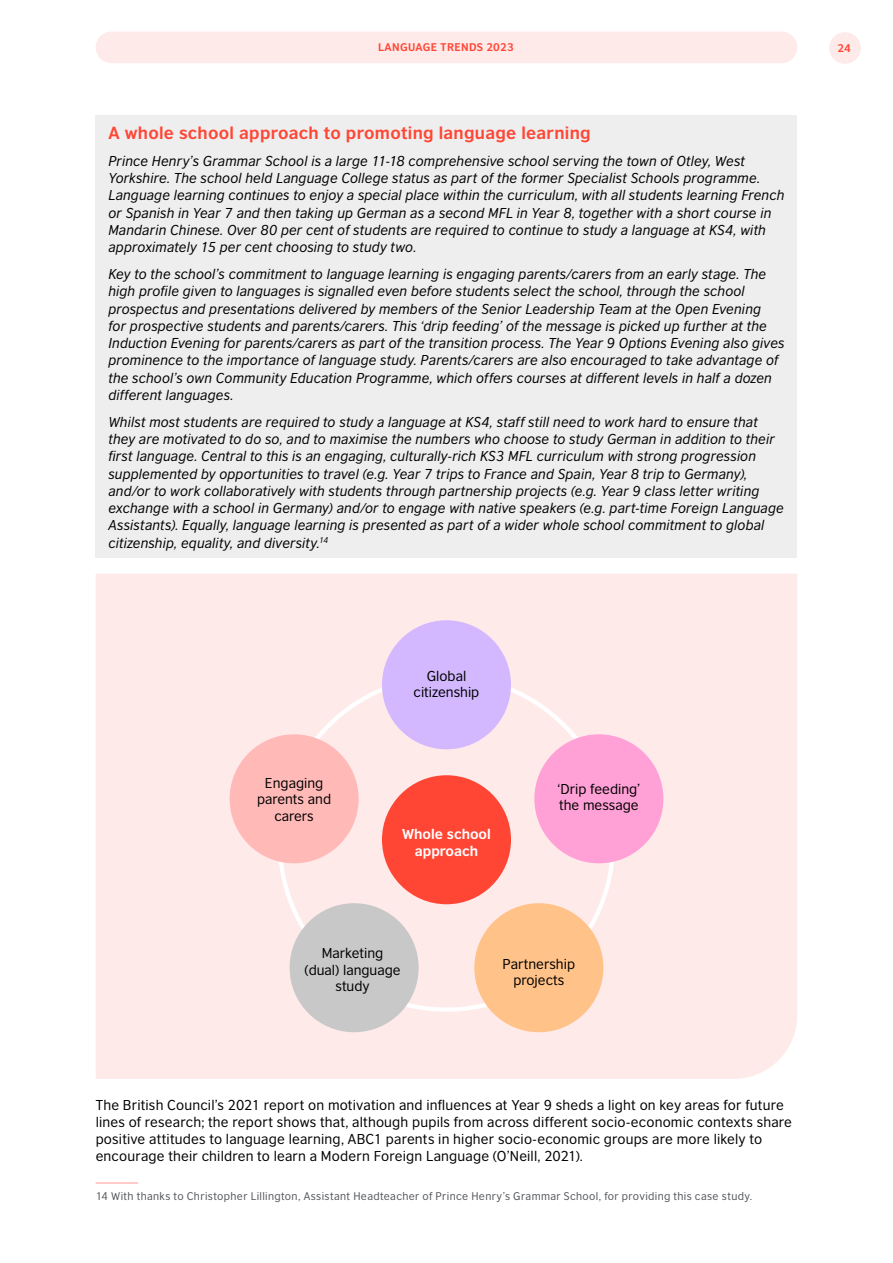
<style>
.page{position:relative;width:893px;height:1263px;background:#fff}
.page>*{position:absolute;margin:0;border:0;box-sizing:border-box;transform-origin:0 0}
.t1{font:700 16.5px "British Council Sans";letter-spacing:.015em;color:#ff4635}
.t2{font:italic 13.5px/17.2px "British Council Sans";letter-spacing:.01em;color:#000}
.t3{font:13.5px/16.5px "British Council Sans";letter-spacing:.01em;color:#000;text-align:center}
.t4{font:700 13.5px/16.5px "British Council Sans";color:#fff;text-align:center}
.t5{font:10.5px "British Council Sans";letter-spacing:.035em;color:#54565a}
.t6{font:700 10.5px "British Council Sans";letter-spacing:.03em;color:#ff4635}
</style>
<div class="page">
<div style="left:96px;top:32px;width:701px;height:31px;background:#ffeaea;border-radius:16px"></div>
<div style="left:829px;top:32px;width:32px;height:32px;background:#ffeaea;border-radius:50%"></div>
<div style="left:96px;top:116px;width:701px;height:442px;background:#eee"></div>
<hr style="left:96px;top:1182px;width:42px;height:2px;background:#ffbab8">
<div style="left:96px;top:574px;width:701px;height:505px;background:#ffeaea"></div>
<div style="left:382px;top:775px;width:129px;height:129px;background:#ff4635;border-radius:50%"></div>
<div style="left:382px;top:620px;width:129px;height:129px;background:#d3b8ff;border-radius:50%"></div>
<div style="left:290px;top:903px;width:129px;height:129px;background:#c8c8c8;border-radius:50%"></div>
<div style="left:230px;top:734px;width:129px;height:129px;background:#ffbab8;border-radius:50%"></div>
<div style="left:474px;top:903px;width:129px;height:129px;background:#ffc288;border-radius:50%"></div>
<div style="left:534px;top:734px;width:129px;height:129px;background:#ffa0d7;border-radius:50%"></div>
<p class="t6" style="left:378px;top:38px;width:137px">LANGUAGE TRENDS 2023</p>
<p class="t6" style="left:837px;top:39px;width:15px">24</p>
<p class="t1" style="left:108px;top:118px;width:484px">A whole school approach to promoting language learning</p>
<p class="t2" style="left:108px;top:151px;width:677px">Prince Henry’s Grammar School is a large 11-18 comprehensive school serving the town of Otley, West Yorkshire. The school held Language College status as part of the former Specialist Schools programme.<br>Language learning continues to enjoy a special place within the curriculum, with all students learning French or Spanish in Year 7 and then taking up German as a second MFL in Year 8, together with a short course in Mandarin Chinese. Over 80 per cent of students are required to continue to study a language at KS4, with approximately 15 per cent choosing to study two.</p>
<p class="t2" style="left:108px;top:264px;width:678px">Key to the school’s commitment to language learning is engaging parents/carers from an early stage. The high profile given to languages is signalled even before students select the school, through the school prospectus and presentations delivered by members of the Senior Leadership Team at the Open Evening<br>for prospective students and parents/carers. This ‘drip feeding’ of the message is picked up further at the Induction Evening for parents/carers as part of the transition process. The Year 9 Options Evening also gives prominence to the importance of language study. Parents/carers are also encouraged to take advantage of the school’s own Community Education Programme, which offers courses at different levels in half a dozen different languages.</p>
<p class="t2" style="left:108px;top:412px;width:677px">Whilst most students are required to study a language at KS4, staff still need to work hard to ensure that they are motivated to do so, and to maximise the numbers who choose to study German in addition to their first language. Central to this is an engaging, culturally-rich KS3 MFL curriculum with strong progression supplemented by opportunities to travel (e.g. Year 7 trips to France and Spain, Year 8 trip to Germany), and/or to work collaboratively with students through partnership projects (e.g. Year 9 class letter writing exchange with a school in Germany) and/or to engage with native speakers (e.g. part-time Foreign Language Assistants). Equally, language learning is presented as part of a wider whole school commitment to global citizenship, equality, and diversity.<sup>14</sup></p>
<p class="t3" style="left:257px;top:773px;width:76px">Engaging parents and carers</p>
<p class="t3" style="left:414px;top:666px;width:67px">Global citizenship</p>
<p class="t4" style="left:402px;top:824px;width:90px">Whole school approach</p>
<p class="t3" style="left:557px;top:779px;width:84px;text-align:left">‘Drip feeding’ the message</p>
<p class="t3" style="left:305px;top:944px;width:98px">Marketing (dual) language study</p>
<p class="t3" style="left:503px;top:954px;width:74px">Partnership projects</p>
<p class="t3" style="left:96px;top:1095px;width:698px;line-height:17.2px;text-align:left">The British Council’s 2021 report on motivation and influences at Year 9 sheds a light on key areas for future lines of research; the report shows that, although pupils from across different socio-economic contexts share positive attitudes to language learning, ABC1 parents in higher socio-economic groups are more likely to encourage their children to learn a Modern Foreign Language (O’Neill, 2021).</p>
<p class="t5" style="left:96px;top:1187px;width:658px">14 With thanks to Christopher Lillington, Assistant Headteacher of Prince Henry’s Grammar School, for providing this case study.</p>
</div>
